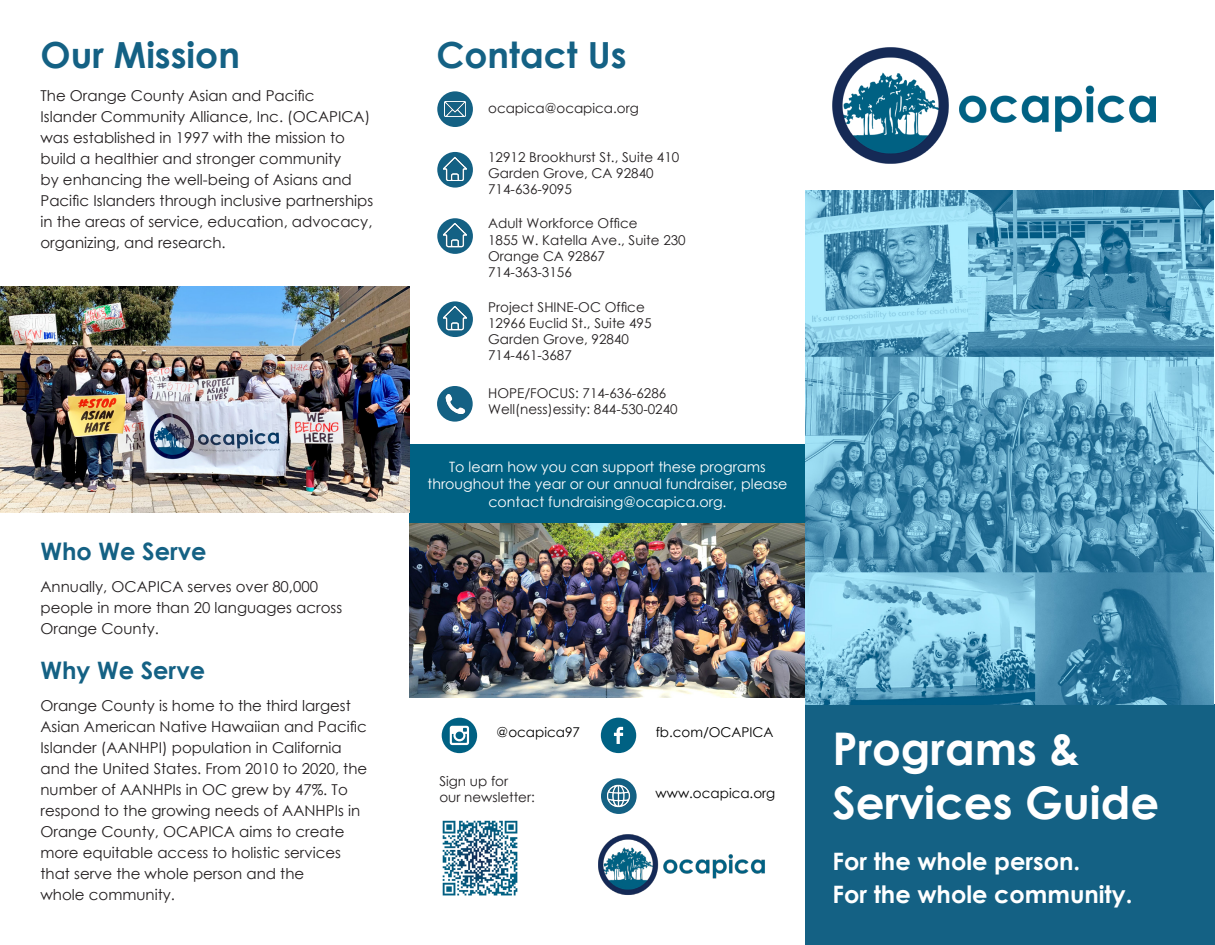
<style>
.page{position:relative;width:1215px;height:945px;background:#fff}
.page>*{position:absolute;margin:0;border:0;box-sizing:border-box;transform-origin:0 0}
.t1{font:50.4px "Socialico Plus";color:#006183}
.t2{font:50.4px "Socialico";color:#006183}
.t3{font:700 45px "Century Gothic";color:#fff}
.t4{font:700 36px "Century Gothic";color:#146184}
.t5{font:700 24px "Century Gothic";color:#fff}
.t6{font:700 24px "Century Gothic";color:#146184}
.t7{font:15px/21px "Century Gothic";color:#231f20}
.t8{font:14.25px/17.1px "Century Gothic";color:#fff;text-align:center}
.t9{font:13.5px/16.2px "Century Gothic";color:#231f20}
.t10{font:13.5px "Century Gothic";color:#000}
</style>
<div class="page">
<div style="left:437px;top:386px;width:36px;height:36px;background:#146184;border-radius:50%"></div>
<div style="left:601px;top:778px;width:36px;height:36px;background:#146184;border-radius:50%"></div>
<div style="left:806px;top:705px;width:409px;height:240px;background:#146184"></div>
<img style="left:832px;top:47px;width:324px;height:117px">
<img style="left:598px;top:834px;width:167px;height:61px">
<div style="left:410px;top:444px;width:396px;height:79px;background:#006183"></div>
<img style="left:410px;top:523px;width:396px;height:174px">
<img style="left:445px;top:394px;width:20px;height:20px">
<div style="left:437px;top:152px;width:36px;height:36px;background:#146184;border-radius:50%"></div>
<img style="left:443px;top:157px;width:24px;height:24px">
<div style="left:437px;top:91px;width:36px;height:36px;background:#146184;border-radius:50%"></div>
<img style="left:444px;top:101px;width:22px;height:16px">
<img style="left:0;top:286px;width:410px;height:227px">
<svg style="left:437px;top:218px;width:36px;height:36px"></svg>
<img style="left:443px;top:223px;width:24px;height:24px">
<svg style="left:437px;top:301px;width:36px;height:36px"></svg>
<img style="left:443px;top:306px;width:24px;height:24px">
<img style="left:607px;top:785px;width:23px;height:22px">
<img style="left:442px;top:820px;width:76px;height:76px">
<img style="left:806px;top:191px;width:408px;height:514px">
<p class="t4" style="left:40px;top:27px;width:201px">Our Mission</p>
<p class="t4" style="left:436px;top:27px;width:192px">Contact Us</p>
<p class="t7" style="left:40px;top:85px;width:334px">The Orange County Asian and Pacific Islander Community Alliance, Inc. (OCAPICA) was established in 1997 with the mission to build a healthier and stronger community<br>by enhancing the well-being of Asians and Pacific Islanders through inclusive partnerships in the areas of service, education, advocacy, organizing, and research.</p>
<p class="t9" style="left:488px;top:100px;width:152px">ocapica@ocapica.org</p>
<p class="t9" style="left:488px;top:149px;width:193px">12912 Brookhurst St., Suite 410<br>Garden Grove, CA 92840<br>714-636-9095</p>
<p class="t9" style="left:488px;top:215px;width:199px">Adult Workforce Office<br>1855 W. Katella Ave., Suite 230</p>
<p class="t9" style="left:488px;top:248px;width:118px">Orange CA 92867<br>714-363-3156</p>
<p class="t9" style="left:488px;top:298px;width:165px">Project SHINE-OC Office<br>12966 Euclid St., Suite 495<br>Garden Grove, 92840<br>714-461-3687</p>
<p class="t9" style="left:488px;top:385px;width:191px">HOPE/FOCUS: 714-636-6286<br>Well(ness)essity: 844-530-0240</p>
<p class="t6" style="left:40px;top:533px;width:168px">Who We Serve</p>
<p class="t7" style="left:40px;top:576px;width:303px">Annually, OCAPICA serves over 80,000 people in more than 20 languages across<br>Orange County.</p>
<p class="t6" style="left:40px;top:652px;width:166px">Why We Serve</p>
<p class="t7" style="left:40px;top:694px;width:328px">Orange County is home to the third largest Asian American Native Hawaiian and Pacific Islander (AANHPI) population in California and the United States. From 2010 to 2020, the number of AANHPIs in OC grew by 47%. To respond to the growing needs of AANHPIs in Orange County, OCAPICA aims to create more equitable access to holistic services that serve the whole person and the</p>
<p class="t7" style="left:40px;top:883px;width:136px">whole community.</p>
<p class="t8" style="left:428px;top:458px;width:361px">To learn how you can support these programs throughout the year or our annual fundraiser, please contact fundraising@ocapica.org.</p>
<p class="t1" style="left:439px;top:706px;width:42px">i</p>
<p class="t10" style="left:497px;top:723px;width:85px">@ocapica97</p>
<p class="t9" style="left:439px;top:773px;width:70px">Sign up for</p>
<p class="t9" style="left:439px;top:789px;width:97px">our newsletter:</p>
<p class="t2" style="left:598px;top:706px;width:42px">f</p>
<p class="t10" style="left:656px;top:723px;width:119px">fb.com/OCAPICA</p>
<p class="t10" style="left:656px;top:783px;width:121px">www.ocapica.org</p>
<p class="t3" style="left:832px;top:715px;width:249px">Programs &amp;</p>
<p class="t3" style="left:832px;top:769px;width:328px">Services Guide</p>
<p class="t5" style="left:832px;top:843px;width:249px">For the whole person.</p>
<p class="t5" style="left:832px;top:876px;width:301px">For the whole community.</p>
</div>
